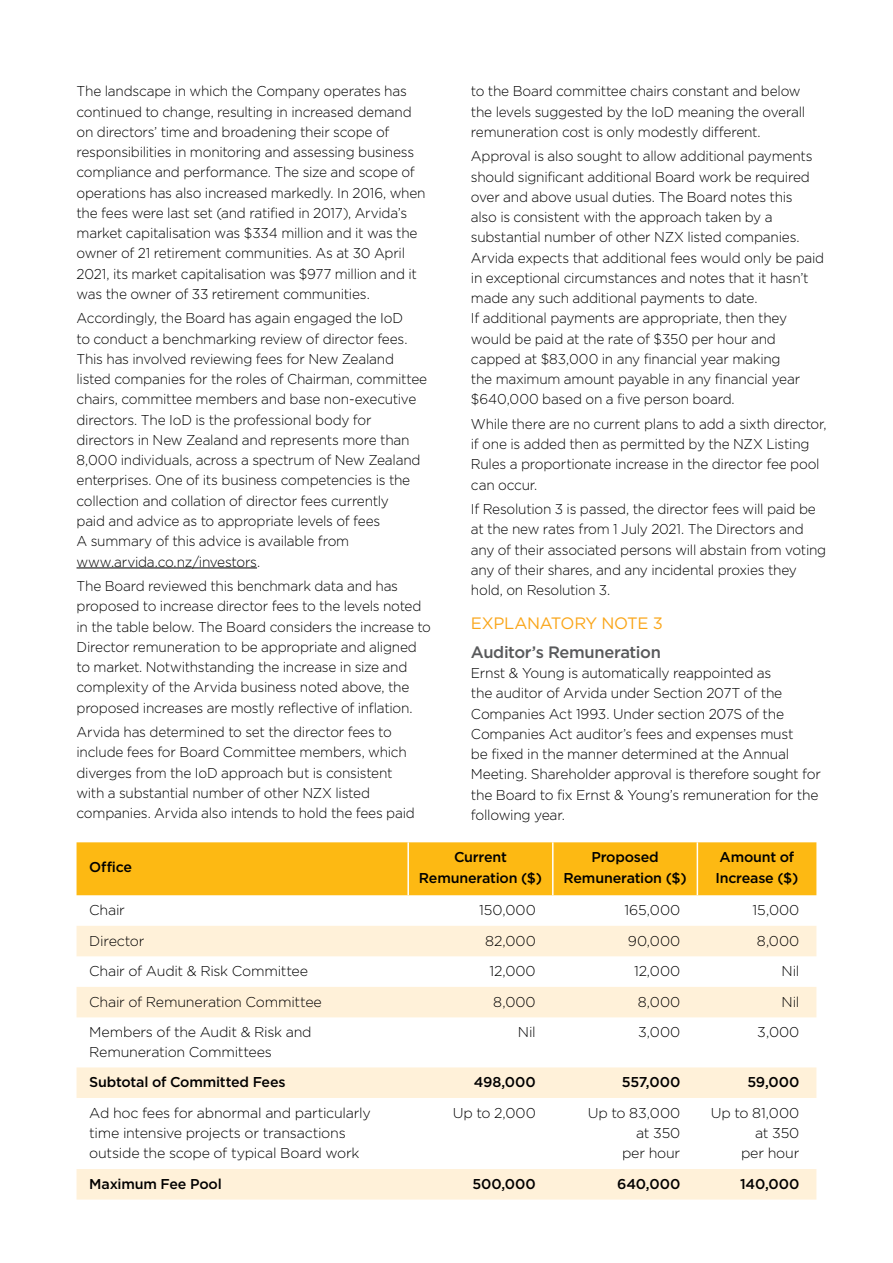
<style>
.page{position:relative;width:893px;height:1263px;background:#fff}
.page>*{position:absolute;margin:0;border:0;box-sizing:border-box;transform-origin:0 0}
.t1{font:500 16.5px "Gotham";letter-spacing:-.02em;color:#58595b}
.t2{font:16.5px "Gotham";letter-spacing:-.02em;color:#faa61a}
.t3{font:300 14.25px/20.2px "Gotham";letter-spacing:-.02em;color:#000;scale:.96 1}
.t4{font:300 14.25px/20.2px "Gotham";letter-spacing:-.02em;color:#000}
.t5{font:500 14.25px/20.2px "Gotham";letter-spacing:-.015em;color:#000;text-align:center}
</style>
<div class="page">
<hr style="left:77px;top:568px;width:180px;height:1px;background:#000">
<div style="left:77px;top:842px;width:739px;height:53px;background:#fdb913"></div>
<svg style="left:77px;top:926px;width:739px;height:273px"></svg>
<hr style="left:407px;top:842px;width:2px;height:53px;background:#fff">
<hr style="left:552px;top:842px;width:2px;height:53px;background:#fff">
<hr style="left:697px;top:842px;width:1px;height:53px;background:#fff">
<p class="t3" style="left:77px;top:81px;width:365px">The landscape in which the Company operates has continued to change, resulting in increased demand on directors’ time and broadening their scope of responsibilities in monitoring and assessing business compliance and performance. The size and scope of operations has also increased markedly. In 2016, when the fees were last set (and ratified in 2017), Arvida’s market capitalisation was $334 million and it was the owner of 21 retirement communities. As at 30 April 2021, its market capitalisation was $977 million and it was the owner of 33 retirement communities.</p>
<p class="t3" style="left:77px;top:308px;width:367px">Accordingly, the Board has again engaged the IoD<br>to conduct a benchmarking review of director fees.<br>This has involved reviewing fees for New Zealand listed companies for the roles of Chairman, committee chairs, committee members and base non-executive directors. The IoD is the professional body for directors in New Zealand and represents more than 8,000 individuals, across a spectrum of New Zealand enterprises. One of its business competencies is the collection and collation of director fees currently<br>paid and advice as to appropriate levels of fees<br>A summary of this advice is available from www.arvida.co.nz/investors.</p>
<p class="t3" style="left:77px;top:575px;width:371px">The Board reviewed this benchmark data and has proposed to increase director fees to the levels noted in the table below. The Board considers the increase to Director remuneration to be appropriate and aligned to market. Notwithstanding the increase in size and complexity of the Arvida business noted above, the proposed increases are mostly reflective of inflation.</p>
<p class="t3" style="left:77px;top:721px;width:354px">Arvida has determined to set the director fees to include fees for Board Committee members, which diverges from the IoD approach but is consistent with a substantial number of other NZX listed companies. Arvida also intends to hold the fees paid</p>
<p class="t3" style="left:471px;top:81px;width:350px">to the Board committee chairs constant and below the levels suggested by the IoD meaning the overall remuneration cost is only modestly different.</p>
<p class="t3" style="left:471px;top:146px;width:370px">Approval is also sought to allow additional payments should significant additional Board work be required over and above usual duties. The Board notes this<br>also is consistent with the approach taken by a substantial number of other NZX listed companies.<br>Arvida expects that additional fees would only be paid in exceptional circumstances and notes that it hasn’t made any such additional payments to date.<br>If additional payments are appropriate, then they would be paid at the rate of $350 per hour and capped at $83,000 in any financial year making<br>the maximum amount payable in any financial year $640,000 based on a five person board.</p>
<p class="t3" style="left:471px;top:413px;width:372px">While there are no current plans to add a sixth director, if one is added then as permitted by the NZX Listing Rules a proportionate increase in the director fee pool can occur.</p>
<p class="t3" style="left:471px;top:499px;width:372px">If Resolution 3 is passed, the director fees will paid be at the new rates from 1 July 2021. The Directors and any of their associated persons will abstain from voting any of their shares, and any incidental proxies they hold, on Resolution 3.</p>
<p class="t2" style="left:471px;top:613px;width:193px">EXPLANATORY NOTE 3</p>
<p class="t1" style="left:471px;top:641px;width:192px">Auditor’s Remuneration</p>
<p class="t4" style="left:471px;top:662px;width:352px">Ernst &amp; Young is automatically reappointed as<br>the auditor of Arvida under Section 207T of the Companies Act 1993. Under section 207S of the Companies Act auditor’s fees and expenses must<br>be fixed in the manner determined at the Annual Meeting. Shareholder approval is therefore sought for the Board to fix Ernst &amp; Young’s remuneration for the following year.</p>
<p class="t5" style="left:89px;top:857px;width:44px">Office</p>
<p class="t5" style="left:419px;top:847px;width:125px">Current<br>Remuneration ($)</p>
<p class="t5" style="left:563px;top:847px;width:125px">Proposed<br>Remuneration ($)</p>
<p class="t5" style="left:715px;top:847px;width:85px;text-align:left">Amount of<br>Increase ($)</p>
<p class="t4" style="left:89px;top:900px;width:37px">Chair</p>
<p class="t4" style="left:479px;top:900px;width:58px">150,000</p>
<p class="t4" style="left:624px;top:900px;width:57px">165,000</p>
<p class="t4" style="left:753px;top:900px;width:48px">15,000</p>
<p class="t4" style="left:89px;top:930px;width:57px">Director</p>
<p class="t4" style="left:485px;top:930px;width:52px">82,000</p>
<p class="t4" style="left:628px;top:930px;width:54px">90,000</p>
<p class="t4" style="left:757px;top:930px;width:44px">8,000</p>
<p class="t4" style="left:89px;top:961px;width:220px">Chair of Audit &amp; Risk Committee</p>
<p class="t4" style="left:490px;top:961px;width:48px">12,000</p>
<p class="t4" style="left:634px;top:961px;width:48px">12,000</p>
<p class="t4" style="left:782px;top:961px;width:19px">Nil</p>
<p class="t4" style="left:89px;top:991px;width:234px">Chair of Remuneration Committee</p>
<p class="t4" style="left:493px;top:991px;width:44px">8,000</p>
<p class="t4" style="left:638px;top:991px;width:44px">8,000</p>
<p class="t4" style="left:782px;top:991px;width:19px">Nil</p>
<p class="t4" style="left:89px;top:1022px;width:224px;line-height:19.5px">Members of the Audit &amp; Risk and<br>Remuneration Committees</p>
<p class="t4" style="left:518px;top:1022px;width:19px">Nil</p>
<p class="t4" style="left:638px;top:1022px;width:44px">3,000</p>
<p class="t4" style="left:757px;top:1022px;width:44px">3,000</p>
<p class="t5" style="left:89px;top:1072px;width:198px">Subtotal of Committed Fees</p>
<p class="t5" style="left:474px;top:1072px;width:64px">498,000</p>
<p class="t5" style="left:622px;top:1072px;width:60px">557,000</p>
<p class="t5" style="left:747px;top:1072px;width:54px">59,000</p>
<p class="t4" style="left:89px;top:1102px;width:283px">Ad hoc fees for abnormal and particularly time intensive projects or transactions outside the scope of typical Board work</p>
<p class="t4" style="left:453px;top:1102px;width:85px">Up to 2,000</p>
<p class="t4" style="left:588px;top:1102px;width:94px;text-align:right">Up to 83,000 at 350<br>per hour</p>
<p class="t4" style="left:711px;top:1102px;width:90px;text-align:right">Up to 81,000 at 350<br>per hour</p>
<p class="t5" style="left:89px;top:1173px;width:134px">Maximum Fee Pool</p>
<p class="t5" style="left:472px;top:1173px;width:65px">500,000</p>
<p class="t5" style="left:617px;top:1173px;width:65px">640,000</p>
<p class="t5" style="left:740px;top:1173px;width:61px">140,000</p>
</div>
